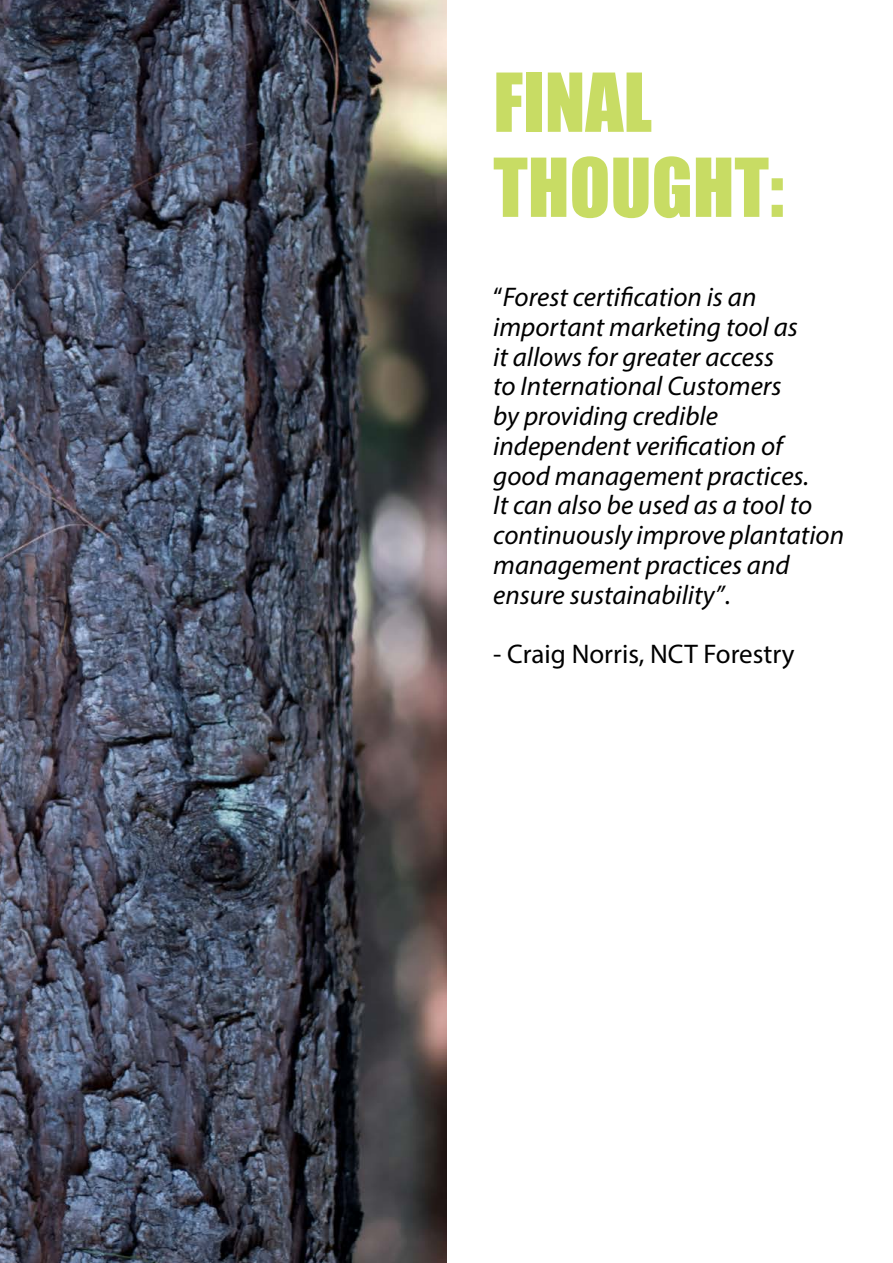
<style>
.page{position:relative;width:893px;height:1263px;background:#fff}
.page>*{position:absolute;margin:0;border:0;box-sizing:border-box;transform-origin:0 0}
.t1{font:75px/85.1px "Impact";color:#c8dc64}
.t2{font:italic 27px/29.7px "Myriad Pro";color:#000}
.t3{font:27px "Myriad Pro";color:#000}
.s1{font-style:normal}
</style>
<div class="page">
<img style="left:0;top:0;width:446px;height:1263px">
<h1 class="t1" style="left:493px;top:58px;width:63px">FINAL<br>THOUGHT</h1>
<h1 class="t1" style="left:769px;top:143px;width:17px">:</h1>
<p class="t2" style="left:493px;top:282px;width:352px"><span class="s1">“</span>Forest certification is an important marketing tool as<br>it allows for greater access<br>to International Customers<br>by providing credible independent verification of good management practices.<br>It can also be used as a tool to continuously improve plantation management practices and ensure sustainability”<span class="s1">.</span></p>
<p class="t3" style="left:493px;top:638px;width:303px">- Craig Norris, NCT Forestry</p>
</div>
